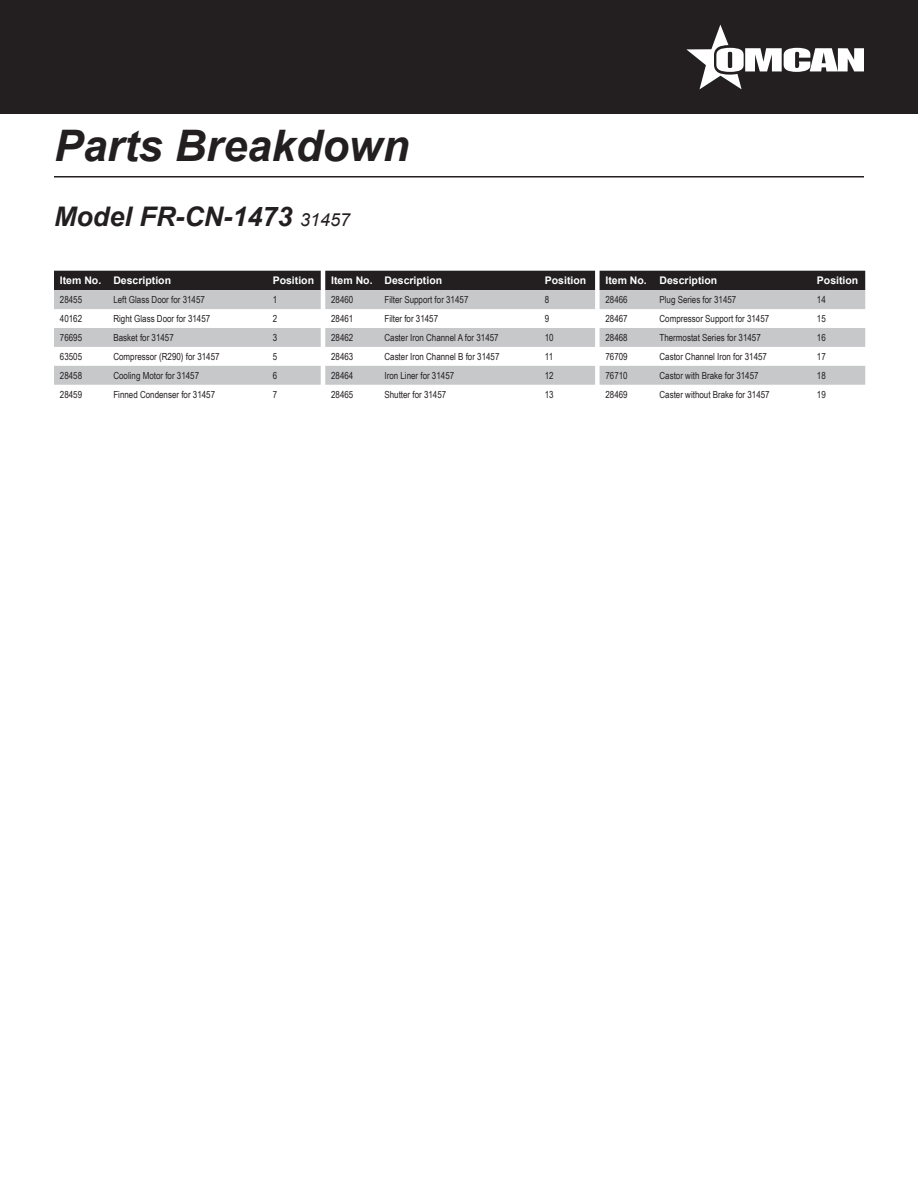
<style>
.page{position:relative;width:918px;height:1188px;background:#fff}
.page>*{position:absolute;margin:0;border:0;box-sizing:border-box;transform-origin:0 0}
.t1{font:italic 700 43.5px "Arial";color:#231f20}
.t2{font:italic 700 27px "Arial";color:#231f20}
.t3{font:700 10.5px "Arial";color:#fff}
.t4{font:9.75px "Arial Narrow";color:#231f20}
.s1{font-weight:400;font-size:18px}
</style>
<div class="page">
<div style="left:0;top:0;width:918px;height:114px;background:#231f20"></div>
<svg style="left:686px;top:25px;width:178px;height:64px"></svg>
<hr style="left:54px;top:176px;width:810px;height:2px;background:#231f20">
<svg style="left:54px;top:271px;width:811px;height:38px;background:#767576"></svg>
<svg style="left:54px;top:328px;width:811px;height:57px;fill:#c7c8ca"></svg>
<p class="t1" style="left:54px;top:116px;width:357px">Parts Breakdown</p>
<p class="t2" style="left:54px;top:198px;width:298px">Model FR-CN-1473 <span class="s1">31457</span></p>
<p class="t3" style="left:60px;top:273px;width:43px">Item No.</p>
<p class="t3" style="left:113px;top:273px;width:59px">Description</p>
<p class="t3" style="left:273px;top:273px;width:43px">Position</p>
<p class="t3" style="left:331px;top:273px;width:43px">Item No.</p>
<p class="t3" style="left:384px;top:273px;width:59px">Description</p>
<p class="t3" style="left:545px;top:273px;width:43px">Position</p>
<p class="t3" style="left:605px;top:273px;width:43px">Item No.</p>
<p class="t3" style="left:660px;top:273px;width:59px">Description</p>
<p class="t3" style="left:817px;top:273px;width:43px">Position</p>
<p class="t4" style="left:60px;top:293px;width:24px">28455</p>
<p class="t4" style="left:113px;top:293px;width:93px">Left Glass Door for 31457</p>
<p class="t4" style="left:273px;top:293px;width:6px">1</p>
<p class="t4" style="left:331px;top:293px;width:24px">28460</p>
<p class="t4" style="left:384px;top:293px;width:85px">Filter Support for 31457</p>
<p class="t4" style="left:545px;top:293px;width:6px">8</p>
<p class="t4" style="left:605px;top:293px;width:24px">28466</p>
<p class="t4" style="left:660px;top:293px;width:78px">Plug Series for 31457</p>
<p class="t4" style="left:817px;top:293px;width:10px">14</p>
<p class="t4" style="left:60px;top:311px;width:24px">40162</p>
<p class="t4" style="left:113px;top:311px;width:98px">Right Glass Door for 31457</p>
<p class="t4" style="left:273px;top:311px;width:6px">2</p>
<p class="t4" style="left:331px;top:311px;width:24px">28461</p>
<p class="t4" style="left:384px;top:311px;width:55px">Filter for 31457</p>
<p class="t4" style="left:545px;top:311px;width:6px">9</p>
<p class="t4" style="left:605px;top:311px;width:24px">28467</p>
<p class="t4" style="left:660px;top:311px;width:111px">Compressor Support for 31457</p>
<p class="t4" style="left:817px;top:311px;width:10px">15</p>
<p class="t4" style="left:60px;top:330px;width:24px">76695</p>
<p class="t4" style="left:113px;top:330px;width:62px">Basket for 31457</p>
<p class="t4" style="left:273px;top:330px;width:6px">3</p>
<p class="t4" style="left:331px;top:330px;width:24px">28462</p>
<p class="t4" style="left:384px;top:330px;width:116px">Caster Iron Channel A for 31457</p>
<p class="t4" style="left:545px;top:330px;width:10px">10</p>
<p class="t4" style="left:605px;top:330px;width:24px">28468</p>
<p class="t4" style="left:660px;top:330px;width:103px">Thermostat Series for 31457</p>
<p class="t4" style="left:817px;top:330px;width:10px">16</p>
<p class="t4" style="left:60px;top:349px;width:24px">63505</p>
<p class="t4" style="left:113px;top:349px;width:108px">Compressor (R290) for 31457</p>
<p class="t4" style="left:273px;top:349px;width:6px">5</p>
<p class="t4" style="left:331px;top:349px;width:24px">28463</p>
<p class="t4" style="left:384px;top:349px;width:117px">Caster Iron Channel B for 31457</p>
<p class="t4" style="left:545px;top:349px;width:10px">11</p>
<p class="t4" style="left:605px;top:349px;width:24px">76709</p>
<p class="t4" style="left:660px;top:349px;width:109px">Castor Channel Iron for 31457</p>
<p class="t4" style="left:817px;top:349px;width:10px">17</p>
<p class="t4" style="left:60px;top:368px;width:24px">28458</p>
<p class="t4" style="left:113px;top:368px;width:87px">Cooling Motor for 31457</p>
<p class="t4" style="left:273px;top:368px;width:6px">6</p>
<p class="t4" style="left:331px;top:368px;width:24px">28464</p>
<p class="t4" style="left:384px;top:368px;width:71px">Iron Liner for 31457</p>
<p class="t4" style="left:545px;top:368px;width:10px">12</p>
<p class="t4" style="left:605px;top:368px;width:24px">76710</p>
<p class="t4" style="left:660px;top:368px;width:101px">Castor with Brake for 31457</p>
<p class="t4" style="left:817px;top:368px;width:10px">18</p>
<p class="t4" style="left:60px;top:387px;width:24px">28459</p>
<p class="t4" style="left:113px;top:387px;width:103px">Finned Condenser for 31457</p>
<p class="t4" style="left:273px;top:387px;width:6px">7</p>
<p class="t4" style="left:331px;top:387px;width:24px">28465</p>
<p class="t4" style="left:384px;top:387px;width:63px">Shutter for 31457</p>
<p class="t4" style="left:545px;top:387px;width:10px">13</p>
<p class="t4" style="left:605px;top:387px;width:24px">28469</p>
<p class="t4" style="left:660px;top:387px;width:112px">Caster without Brake for 31457</p>
<p class="t4" style="left:817px;top:387px;width:10px">19</p>
</div>
